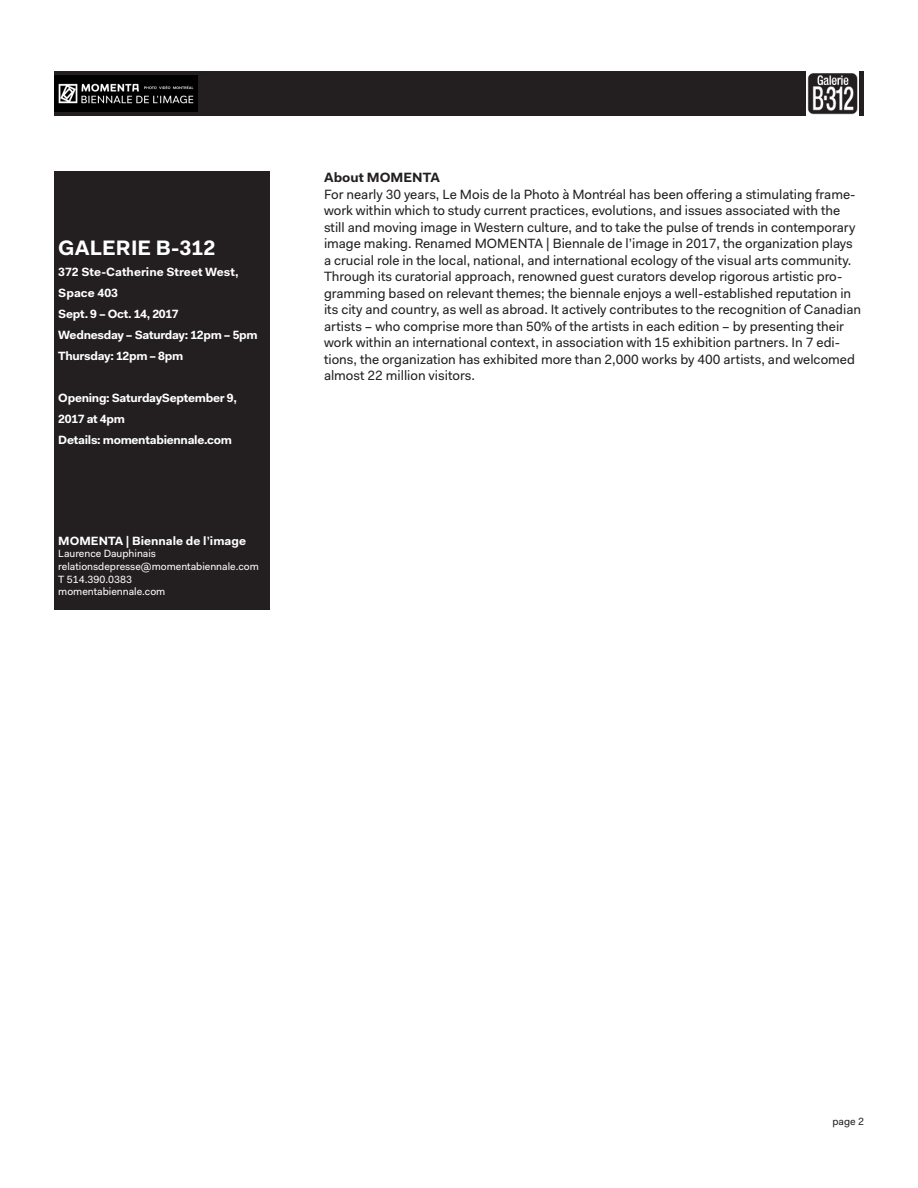
<style>
.page{position:relative;width:918px;height:1188px;background:#fff}
.page>*{position:absolute;margin:0;border:0;box-sizing:border-box;transform-origin:0 0}
.t1{font:700 21px "Fakt Pro";color:#fff}
.t2{font:800 19.5px/30px "Cartograph Sans CF";color:#fff}
.t3{font:13.5px/16.5px "Fakt Pro";color:#231f20}
.t4{font:700 13.5px "Fakt Pro";color:#231f20}
.t5{font:700 12px/21px "Fakt Pro";letter-spacing:-.025em;color:#fff}
.t6{font:700 12px/21px "Fakt Pro";color:#fff}
.t7{font:10.5px "Fakt Pro";color:#fff}
.t8{font:10.5px "Fakt Pro";color:#231f20}
</style>
<div class="page">
<div style="left:54px;top:172px;width:216px;height:438px;background:#231f20"></div>
<div style="left:54px;top:71px;width:810px;height:45px;background:#231f20"></div>
<img style="left:54px;top:76px;width:144px;height:36px">
<img style="left:807px;top:71px;width:51px;height:45px">
<p class="t1" style="left:58px;top:234px;width:159px">GALERIE B-312</p>
<p class="t6" style="left:58px;top:262px;width:182px">372 Ste-Catherine Street West,<br>Space 403</p>
<p class="t5" style="left:58px;top:304px;width:122px">Sept. 9 – Oct. 14, 2017</p>
<p class="t5" style="left:58px;top:325px;width:201px">Wednesday – Saturday: 12pm – 5pm</p>
<p class="t5" style="left:58px;top:346px;width:126px">Thursday: 12pm – 8pm</p>
<p class="t5" style="left:58px;top:388px;width:180px">Opening: SaturdaySeptember 9,<br>2017 at 4pm</p>
<p class="t5" style="left:58px;top:430px;width:175px">Details: momentabiennale.com</p>
<p class="t2" style="left:66px;top:248px;width:129px">WHAT DOES<br>THE IMAGE<br>STAND FOR?</p>
<p class="t6" style="left:58px;top:530px;width:189px">MOMENTA | Biennale de l’image</p>
<p class="t7" style="left:58px;top:547px;width:99px">Laurence Dauphinais</p>
<p class="t7" style="left:58px;top:559px;width:202px">relationsdepresse@momentabiennale.com</p>
<p class="t7" style="left:58px;top:572px;width:75px">T 514.390.0383</p>
<p class="t7" style="left:58px;top:585px;width:109px">momentabiennale.com</p>
<p class="t4" style="left:324px;top:169px;width:117px">About MOMENTA</p>
<p class="t3" style="left:324px;top:186px;width:539px">For nearly 30 years, Le Mois de la Photo à Montréal has been offering a stimulating frame&shy;work within which to study current practices, evolutions, and issues associated with the still and moving image in Western culture, and to take the pulse of trends in contemporary image making. Renamed MOMENTA | Biennale de l’image in 2017, the organization plays a crucial role in the local, national, and international ecology of the visual arts community.<br>Through its curatorial approach, renowned guest curators develop rigorous artistic pro&shy;gramming based on relevant themes; the biennale enjoys a well-established reputation in its city and country, as well as abroad. It actively contributes to the recognition of Canadian artists – who comprise more than 50% of the artists in each edition – by presenting their work within an international context, in association with 15 exhibition partners. In 7 edi&shy;tions, the organization has exhibited more than 2,000 works by 400 artists, and welcomed almost 22 million visitors.</p>
<p class="t8" style="left:832px;top:1115px;width:33px">page 2</p>
</div>
